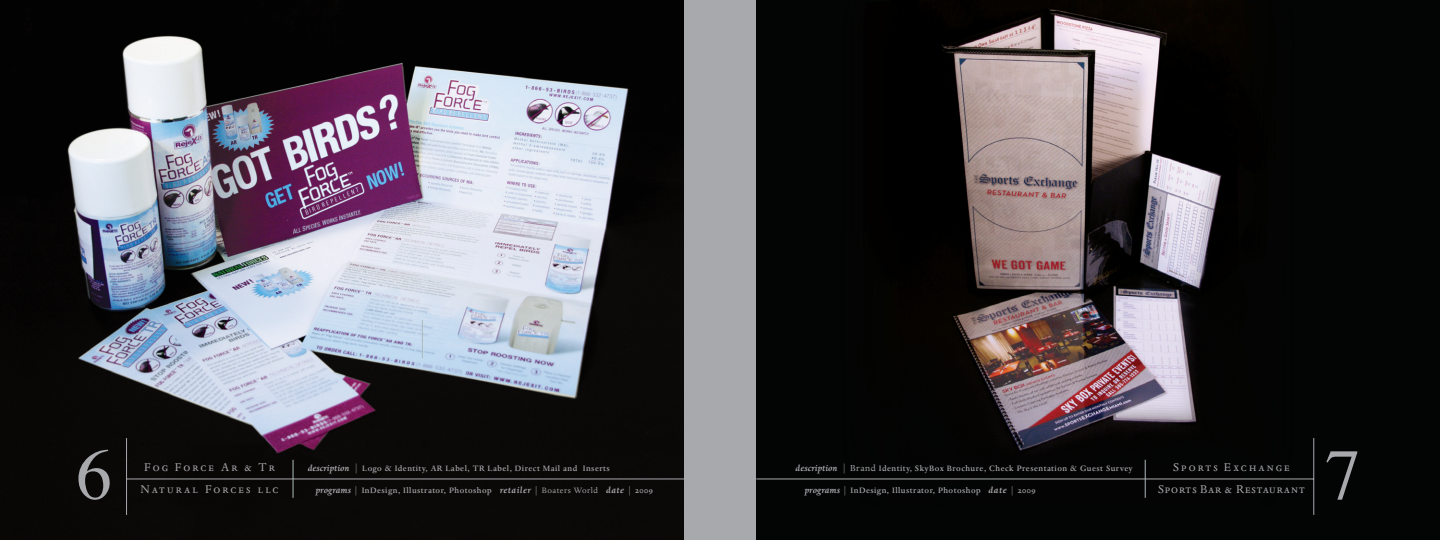
<style>
.page{position:relative;width:1440px;height:540px;background:#fff}
.page>*{position:absolute;margin:0;border:0;box-sizing:border-box;transform-origin:0 0}
.t1{font:72px "Times";color:#a8a9ad}
.t2{font:13px "Dante MT Regular SC";letter-spacing:.145em;color:#a8a9ad}
.t3{font:13px "Dante MT Regular SC";letter-spacing:.07em;color:#a8a9ad}
.t4{font:500 9px "Dante";letter-spacing:.05em;color:#a8a9ad}
.s1{font-weight:700;font-style:italic;font-size:10px}
.s2{font-weight:400;font-size:10px}
.s3{font-weight:400}
.s4{font-family:"Dante MT Medium Expert";font-weight:400}
</style>
<div class="page">
<img style="left:0;top:0;width:1440px;height:540px">
<hr style="left:422px;top:320px;width:1px;height:38px;background:#adbbbb">
<div style="left:684px;top:0;width:36px;height:540px;background:#a8a9ad"></div>
<hr style="left:126px;top:438px;width:1px;height:77px;background:#a8a9ad">
<hr style="left:127px;top:479px;width:557px;height:1px;background:#a8a9ad">
<div style="left:720px;top:0;width:36px;height:540px;background:#a8a9ad"></div>
<hr style="left:1314px;top:438px;width:1px;height:77px;background:#a8a9ad">
<hr style="left:756px;top:479px;width:558px;height:1px;background:#a8a9ad">
<hr style="left:1145px;top:460px;width:1px;height:38px;background:#adbbbb">
<hr style="left:293px;top:460px;width:1px;height:38px;background:#adbbbb">
<p class="t1" style="left:76px;top:407px;width:37px">6</p>
<p class="t2" style="left:144px;top:460px;width:132px">Fog Force Ar &amp; Tr</p>
<p class="t2" style="left:141px;top:482px;width:139px">Natural Forces llc</p>
<p class="t4" style="left:308px;top:463px;width:304px"><span class="s1">description</span> <span class="s2">|</span> Logo &amp; Identity, AR Label, TR Label, Direct Mail and Inserts</p>
<p class="t4" style="left:316px;top:485px;width:339px"><span class="s1">programs</span> <span class="s2">|</span> InDesign, Illustrator, Photoshop <span class="s1">retailer</span> <span class="s2">|</span> <span class="s3">Boaters World</span> <span class="s1">date</span> <span class="s2">|</span> <span class="s4">2009</span></p>
<p class="t4" style="left:796px;top:463px;width:339px"><span class="s1">description</span> <span class="s2">| Brand</span> Identity, SkyBox Brochure, Check Presentation &amp; Guest Survey</p>
<p class="t4" style="left:804px;top:485px;width:233px"><span class="s1">programs</span> <span class="s2">|</span> InDesign, Illustrator, Photoshop <span class="s1">date</span> <span class="s2">|</span> <span class="s4">2009</span></p>
<p class="t2" style="left:1173px;top:460px;width:118px">Sports Exchange</p>
<p class="t3" style="left:1158px;top:482px;width:148px">Sports Bar &amp; Restaurant</p>
<p class="t1" style="left:1325px;top:407px;width:37px">7</p>
</div>
